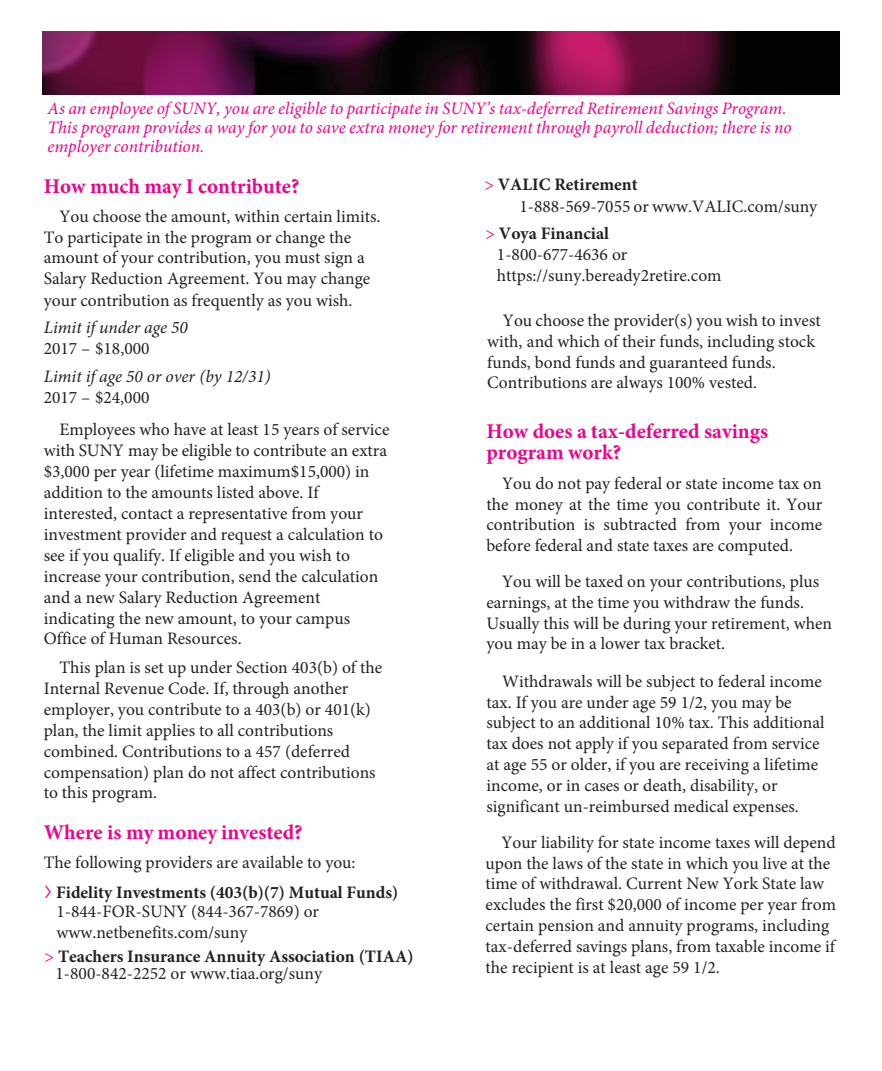
<style>
.page{position:relative;width:882px;height:1071px;background:#fff}
.page>*{position:absolute;margin:0;border:0;box-sizing:border-box;transform-origin:0 0}
.t1{font:700 21px/21px "Minion Pro";color:#ed028a}
.t2{font:17.5px/20.8px "Minion Pro";color:#231f20}
.t3{font:italic 17.5px/19.2px "Minion Pro";color:#ed028a}
.t4{font:700 17.5px/29.9px "Minion Pro";color:#231f20}
.t5{font:italic 17.5px "Minion Pro";color:#231f20}
.s1{font-weight:400}
.s2{font-family:"Aaux Pro";font-weight:400;color:#ed028a}
.s3{font-weight:400;color:#ed028a}
.s4{color:#ed028a}
.s5{font-weight:700}
</style>
<div class="page">
<img style="left:42px;top:32px;width:798px;height:62px">
<p class="t3" style="left:47px;top:98px;width:746px">As an employee of SUNY, you are eligible to participate in SUNY’s tax-deferred Retirement Savings Program.<br>This program provides a way for you to save extra money for retirement through payroll deduction; there is no employer contribution.</p>
<p class="t1" style="left:44px;top:176px;width:257px">How much may I contribute?</p>
<p class="t2" style="left:44px;top:206px;width:338px;text-indent:16px">You choose the amount, within certain limits.<br>To participate in the program or change the amount of your contribution, you must sign a Salary Reduction Agreement. You may change your contribution as frequently as you wish.</p>
<p class="t5" style="left:44px;top:316px;width:146px">Limit if under age 50</p>
<p class="t2" style="left:44px;top:338px;width:107px">2017 – $18,000</p>
<p class="t5" style="left:44px;top:365px;width:228px">Limit if age 50 or over (by 12/31)</p>
<p class="t2" style="left:60px;top:381px;width:331px;line-height:32.7px;text-indent:-16px">2017 – $24,000<br>Employees who have at least 15 years of service</p>
<p class="t2" style="left:44px;top:440px;width:345px">with SUNY may be eligible to contribute an extra $3,000 per year (lifetime maximum$15,000) in addition to the amounts listed above. If interested, contact a representative from your investment provider and request a calculation to see if you qualify. If eligible and you wish to increase your contribution, send the calculation and a new Salary Reduction Agreement indicating the new amount, to your campus Office of Human Resources.</p>
<p class="t2" style="left:44px;top:657px;width:340px;text-indent:16px">This plan is set up under Section 403(b) of the Internal Revenue Code. If, through another employer, you contribute to a 403(b) or 401(k) plan, the limit applies to all contributions combined. Contributions to a 457 (deferred compensation) plan do not affect contributions to this program.</p>
<p class="t1" style="left:44px;top:821px;width:260px">Where is my money invested?</p>
<p class="t4" style="left:44px;top:847px;width:356px"><span class="s1">The following providers are available to you:<br></span><span class="s2">&gt;</span> Fidelity Investments (403(b)(7) Mutual Funds)</p>
<p class="t2" style="left:56px;top:901px;width:264px">1-844-FOR-SUNY (844-367-7869) or www.netbenefits.com/suny</p>
<p class="t4" style="left:56px;top:947px;width:359px;line-height:17.7px;text-indent:-11px"><span class="s3">&gt;</span> Teachers Insurance Annuity Association (TIAA)<br><span class="s1">1-800-842-2252 or www.tiaa.org/suny</span></p>
<p class="t2" style="left:519px;top:173px;width:299px;line-height:22.6px;text-indent:-35px"><span class="s4">&gt;</span> <span class="s5">VALIC Retirement<br></span>1-888-569-7055 or www.VALIC.com/suny</p>
<p class="t2" style="left:497px;top:223px;width:226px;text-indent:-11px"><span class="s4">&gt;</span> <span class="s5">Voya Financial<br></span>1-800-677-4636 or https://suny.beready2retire.com</p>
<p class="t2" style="left:487px;top:310px;width:335px;text-indent:16px">You choose the provider(s) you wish to invest with, and which of their funds, including stock funds, bond funds and guaranteed funds.<br>Contributions are always 100% vested.</p>
<p class="t1" style="left:486px;top:420px;width:283px">How does a tax-deferred savings program work?</p>
<p class="t2" style="left:486px;top:474px;width:337px;line-height:20.3px;text-align:justify;text-indent:16px">You do not pay federal or state income tax on the money at the time you contribute it. Your contribution is subtracted from your income before federal and state taxes are computed.</p>
<p class="t2" style="left:486px;top:571px;width:347px;text-indent:16px">You will be taxed on your contributions, plus earnings, at the time you withdraw the funds.<br>Usually this will be during your retirement, when you may be in a lower tax bracket.</p>
<p class="t2" style="left:486px;top:671px;width:340px;text-indent:16px">Withdrawals will be subject to federal income tax. If you are under age 59 1/2, you may be subject to an additional 10% tax. This additional tax does not apply if you separated from service at age 55 or older, if you are receiving a lifetime income, or in cases or death, disability, or significant un-reimbursed medical expenses.</p>
<p class="t2" style="left:486px;top:832px;width:352px;text-indent:16px">Your liability for state income taxes will depend upon the laws of the state in which you live at the time of withdrawal. Current New York State law excludes the first $20,000 of income per year from certain pension and annuity programs, including tax-deferred savings plans, from taxable income if the recipient is at least age 59 1/2.</p>
</div>
